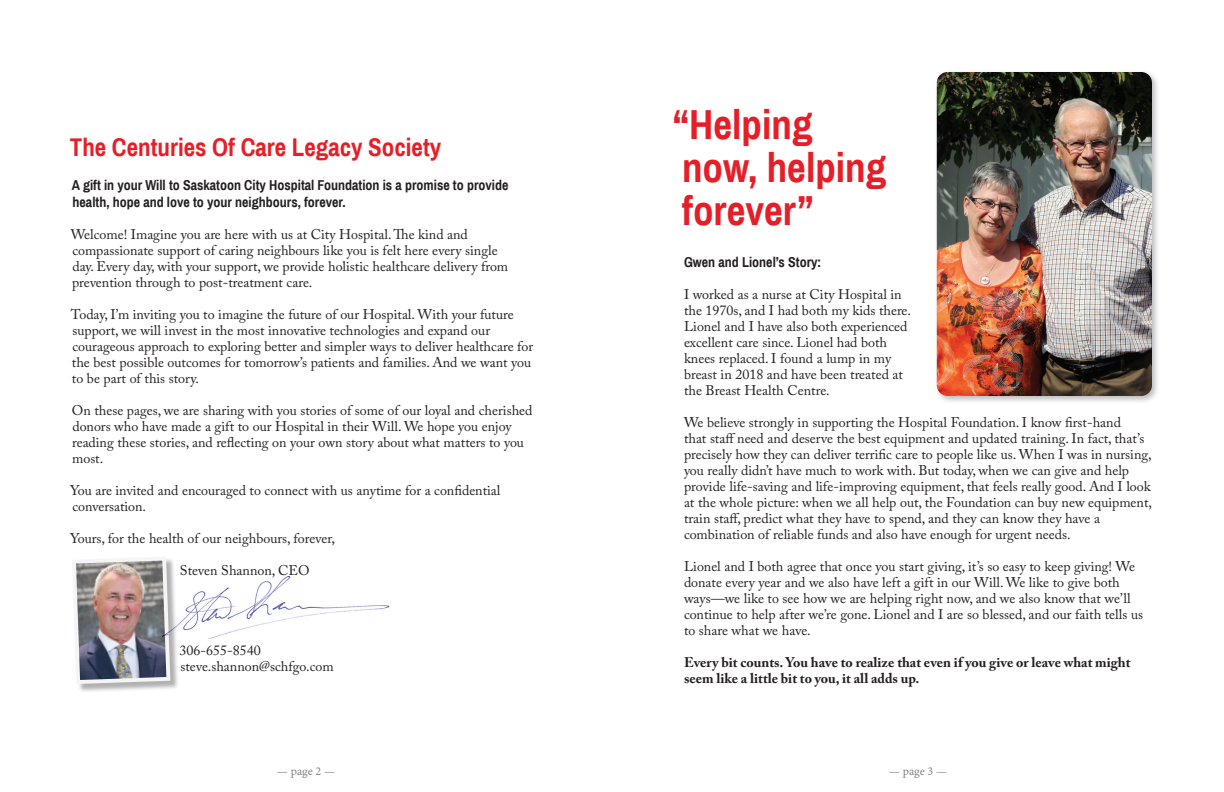
<style>
.page{position:relative;width:1224px;height:792px;background:#fff}
.page>*{position:absolute;margin:0;border:0;box-sizing:border-box;transform-origin:0 0}
.t1{font:700 41px/43px "Archivo Narrow";color:#e61e27}
.t2{font:700 25px "Archivo Narrow";color:#e61e27}
.t3{font:14px/16px "Adobe Caslon Pro";color:#231f20}
.t4{font:700 14px/16.8px "Archivo Narrow";color:#231f20}
.t5{font:700 14px/16px "Adobe Caslon Pro";color:#231f20}
.t6{font:12px "Minion Pro";letter-spacing:-.005em;color:#808285}
</style>
<div class="page">
<div style="left:73px;top:558px;width:107px;height:135px;background:#231f20;opacity:.35"></div>
<img style="left:73px;top:558px;width:99px;height:128px">
<img style="left:162px;top:576px;width:227px;height:67px">
<div style="left:934px;top:70px;width:226px;height:335px;background:#a8a9ad;opacity:.75"></div>
<img style="left:937px;top:72px;width:215px;height:324px">
<p class="t2" style="left:70px;top:130px;width:373px">The Centuries Of Care Legacy Society</p>
<p class="t4" style="left:72px;top:176px;width:438px">A gift in your Will to Saskatoon City Hospital Foundation is a promise to provide health, hope and love to your neighbours, forever.</p>
<p class="t3" style="left:71px;top:226px;width:439px">Welcome! Imagine you are here with us at City Hospital. The kind and compassionate support of caring neighbours like you is felt here every single day. Every day, with your support, we provide holistic healthcare delivery from prevention through to post-treatment care.</p>
<p class="t3" style="left:71px;top:306px;width:464px">Today, I’m inviting you to imagine the future of our Hospital. With your future support, we will invest in the most innovative technologies and expand our courageous approach to exploring better and simpler ways to deliver healthcare for the best possible outcomes for tomorrow’s patients and families. And we want you to be part of this story.</p>
<p class="t3" style="left:72px;top:402px;width:462px">On these pages, we are sharing with you stories of some of our loyal and cherished donors who have made a gift to our Hospital in their Will. We hope you enjoy reading these stories, and reflecting on your own story about what matters to you most.</p>
<p class="t3" style="left:70px;top:482px;width:432px">You are invited and encouraged to connect with us anytime for a confidential conversation.</p>
<p class="t3" style="left:70px;top:530px;width:266px">Yours, for the health of our neighbours, forever,</p>
<p class="t3" style="left:180px;top:562px;width:131px">Steven Shannon, CEO</p>
<p class="t3" style="left:179px;top:642px;width:83px">306-655-8540</p>
<p class="t3" style="left:180px;top:658px;width:155px">steve.shannon@schfgo.com</p>
<p class="t1" style="left:673px;top:101px;width:215px">“Helping now, helping forever”</p>
<p class="t4" style="left:684px;top:254px;width:139px">Gwen and Lionel’s Story:</p>
<p class="t3" style="left:684px;top:287px;width:229px">I worked as a nurse at City Hospital in the 1970s, and I had both my kids there.<br>Lionel and I have also both experienced excellent care since. Lionel had both knees replaced. I found a lump in my breast in 2018 and have been treated at the Breast Health Centre.</p>
<p class="t3" style="left:684px;top:415px;width:470px">We believe strongly in supporting the Hospital Foundation. I know first-hand<br>that staff need and deserve the best equipment and updated training. In fact, that’s precisely how they can deliver terrific care to people like us. When I was in nursing, you really didn’t have much to work with. But today, when we can give and help provide life-saving and life-improving equipment, that feels really good. And I look at the whole picture: when we all help out, the Foundation can buy new equipment, train staff, predict what they have to spend, and they can know they have a combination of reliable funds and also have enough for urgent needs.</p>
<p class="t3" style="left:684px;top:559px;width:461px">Lionel and I both agree that once you start giving, it’s so easy to keep giving! We donate every year and we also have left a gift in our Will. We like to give both ways—we like to see how we are helping right now, and we also know that we’ll continue to help after we’re gone. Lionel and I are so blessed, and our faith tells us to share what we have.</p>
<p class="t5" style="left:684px;top:655px;width:448px">Every bit counts. You have to realize that even if you give or leave what might seem like a little bit to you, it all adds up.</p>
<p class="t6" style="left:277px;top:763px;width:60px">— page 2 —</p>
<p class="t6" style="left:889px;top:763px;width:60px">— page 3 —</p>
</div>
